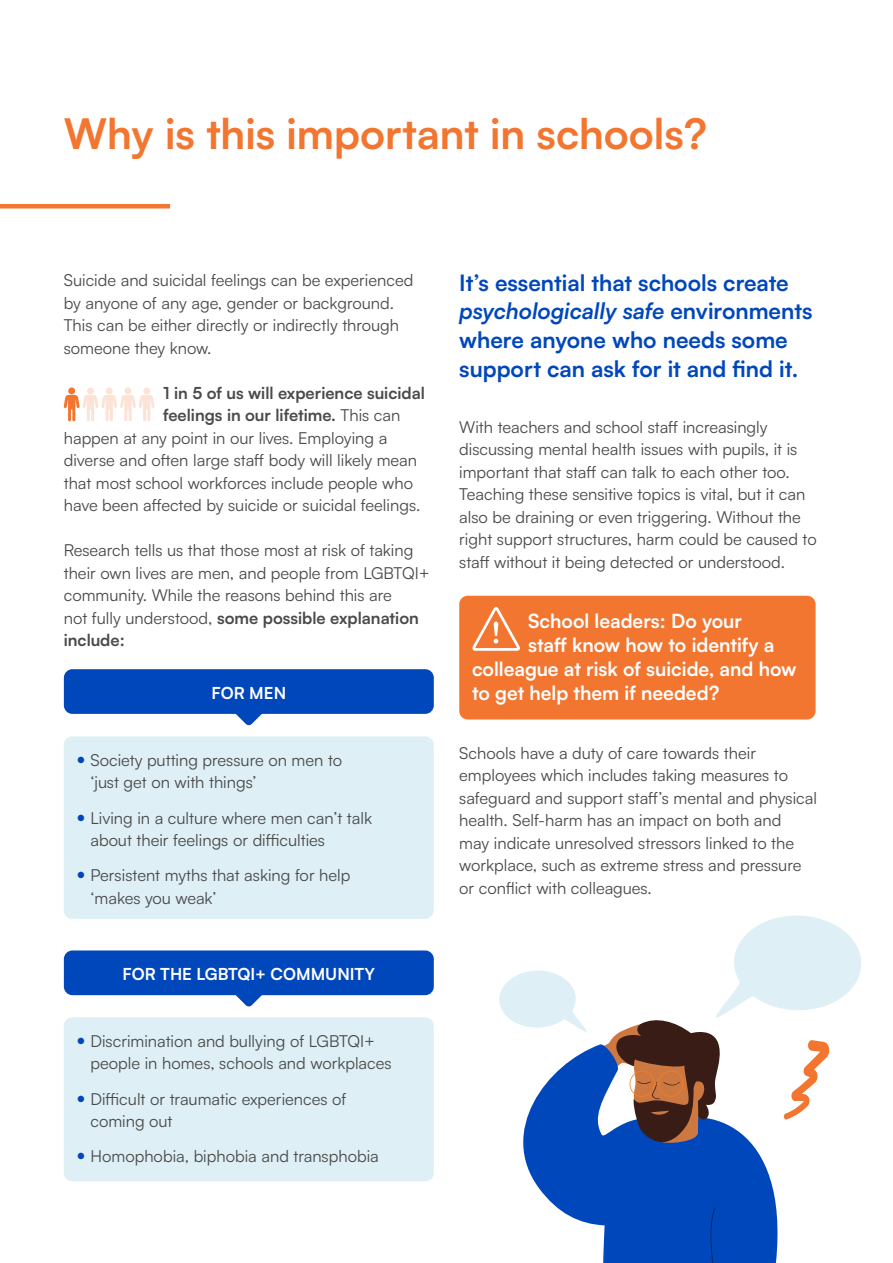
<style>
.page{position:relative;width:893px;height:1263px;background:#fff}
.page>*{position:absolute;margin:0;border:0;box-sizing:border-box;transform-origin:0 0}
.t1{font:700 42px "Satoshi";color:#f27530}
.t2{font:700 22.5px/28.5px "Satoshi";color:#0047bb}
.t3{font:700 19.5px "Satoshi";color:#fff}
.t4{font:16.5px/22.5px "Satoshi";color:#4a4a49}
.t5{font:700 16.5px "Satoshi";color:#4a4a49}
.t6{font:700 16.5px "Satoshi";color:#fff}
.s1{font-weight:400}
.s2{font-weight:700}
.s3{font-style:italic}
</style>
<div class="page">
<hr style="left:0;top:204px;width:170px;height:4px;background:#f27530">
<svg style="left:236px;top:714px;width:26px;height:11px"></svg>
<svg style="left:223px;top:995px;width:52px;height:12px"></svg>
<div style="left:64px;top:669px;width:370px;height:45px;background:#0047bb;border-radius:9px"></div>
<div style="left:64px;top:950px;width:370px;height:45px;background:#0047bb;border-radius:9px"></div>
<div style="left:64px;top:736px;width:370px;height:183px;background:#def0f5;border-radius:9px"></div>
<div style="left:64px;top:1017px;width:370px;height:164px;background:#def0f5;border-radius:9px"></div>
<div style="left:68px;top:387px;width:7px;height:7px;background:#f27530;border-radius:50%"></div>
<div style="left:87px;top:387px;width:7px;height:7px;background:#fce3d6;border-radius:50%"></div>
<div style="left:106px;top:387px;width:7px;height:7px;background:#fce3d6;border-radius:50%"></div>
<div style="left:125px;top:387px;width:6px;height:7px;background:#fce3d6;border-radius:50%"></div>
<div style="left:143px;top:387px;width:7px;height:7px;background:#fce3d6;border-radius:50%"></div>
<svg style="left:64px;top:395px;width:91px;height:26px"></svg>
<div style="left:459px;top:596px;width:357px;height:123px;background:#f27530;border-radius:9px"></div>
<svg style="left:472px;top:607px;width:48px;height:44px"></svg>
<svg style="left:523px;top:1146px;width:255px;height:117px;fill:#0047bb"></svg>
<svg style="left:706px;top:1207px;width:11px;height:56px"></svg>
<svg style="left:499px;top:915px;width:362px;height:231px"></svg>
<p class="t1" style="left:64px;top:103px;width:645px">Why is this important in schools?</p>
<p class="t4" style="left:64px;top:268px;width:351px">Suicide and suicidal feelings can be experienced by anyone of any age, gender or background.<br>This can be either directly or indirectly through someone they know.</p>
<p class="t5" style="left:163px;top:381px;width:263px">1 in 5 of us will experience suicidal</p>
<p class="t5" style="left:163px;top:403px;width:239px">feelings in our lifetime. <span class="s1">This can</span></p>
<p class="t4" style="left:64px;top:426px;width:325px">happen at any point in our lives. Employing a</p>
<p class="t4" style="left:64px;top:448px;width:355px">diverse and often large staff body will likely mean</p>
<p class="t4" style="left:64px;top:471px;width:351px">that most school workforces include people who</p>
<p class="t4" style="left:64px;top:493px;width:358px">have been affected by suicide or suicidal feelings.</p>
<p class="t4" style="left:64px;top:538px;width:367px">Research tells us that those most at risk of taking their own lives are men, and people from LGBTQI+ community. While the reasons behind this are<br>not fully understood, <span class="s2">some possible explanation include:</span></p>
<p class="t6" style="left:211px;top:681px;width:76px">FOR MEN</p>
<p class="t4" style="left:90px;top:748px;width:253px">Society putting pressure on men to ‘just get on with things’</p>
<p class="t4" style="left:90px;top:806px;width:283px">Living in a culture where men can’t talk about their feelings or difficulties</p>
<p class="t4" style="left:90px;top:863px;width:262px">Persistent myths that asking for help ‘makes you weak’</p>
<p class="t6" style="left:122px;top:962px;width:254px">FOR THE LGBTQI+ COMMUNITY</p>
<p class="t4" style="left:90px;top:1029px;width:303px">Discrimination and bullying of LGBTQI+ people in homes, schools and workplaces</p>
<p class="t4" style="left:90px;top:1087px;width:257px">Difficult or traumatic experiences of coming out</p>
<p class="t4" style="left:90px;top:1144px;width:290px">Homophobia, biphobia and transphobia</p>
<p class="t2" style="left:459px;top:267px;width:355px">It’s essential that schools create <span class="s3">psychologically safe</span> environments where anyone who needs some support can ask for it and find it.</p>
<p class="t4" style="left:459px;top:415px;width:359px">With teachers and school staff increasingly discussing mental health issues with pupils, it is important that staff can talk to each other too.<br>Teaching these sensitive topics is vital, but it can also be draining or even triggering. Without the right support structures, harm could be caused to staff without it being detected or understood.</p>
<p class="t3" style="left:528px;top:607px;width:215px">School leaders: Do your</p>
<p class="t3" style="left:528px;top:631px;width:248px">staff know how to identify a</p>
<p class="t3" style="left:472px;top:655px;width:326px">colleague at risk of suicide, and how</p>
<p class="t3" style="left:472px;top:679px;width:249px">to get help them if needed?</p>
<p class="t4" style="left:459px;top:741px;width:359px">Schools have a duty of care towards their employees which includes taking measures to safeguard and support staff’s mental and physical health. Self-harm has an impact on both and<br>may indicate unresolved stressors linked to the workplace, such as extreme stress and pressure or conflict with colleagues.</p>
</div>
